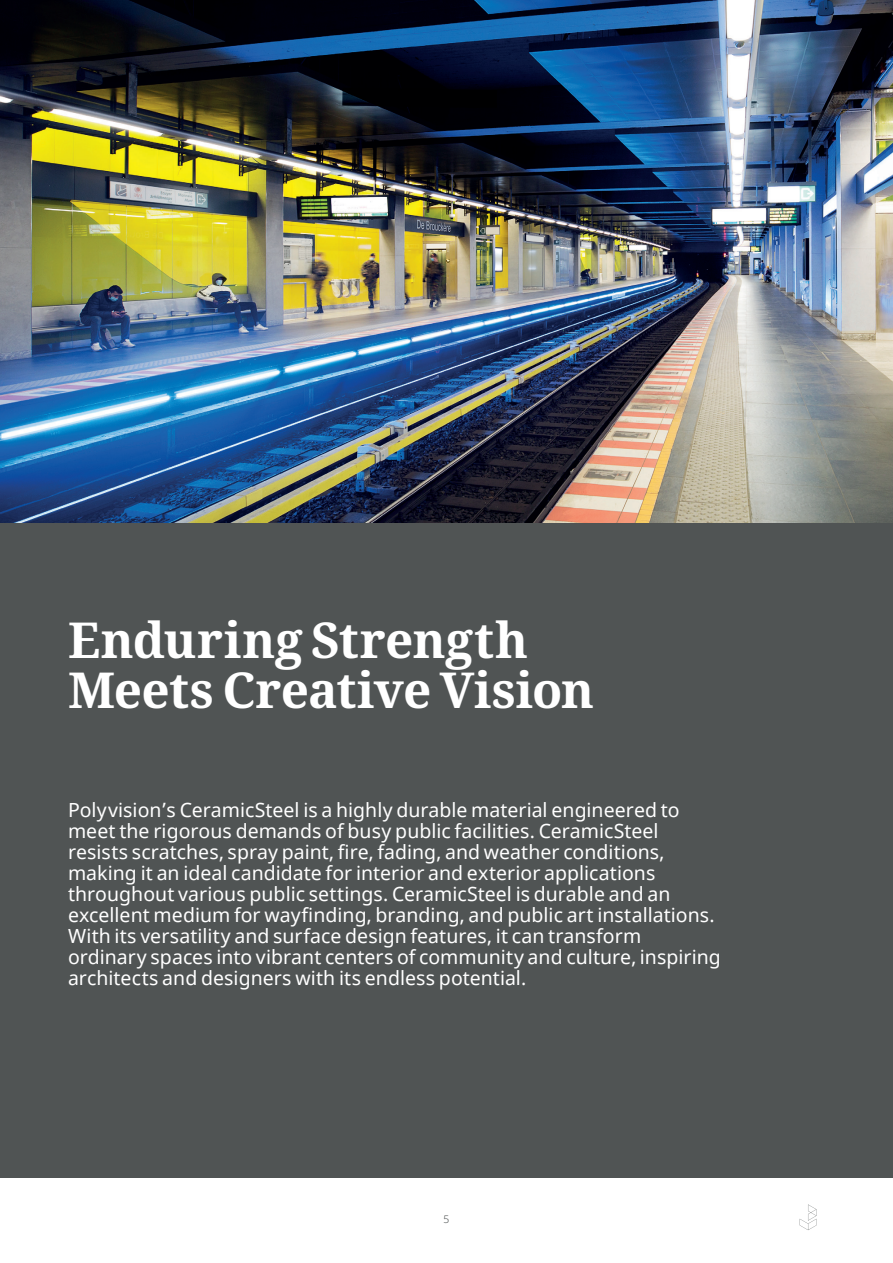
<style>
.page{position:relative;width:893px;height:1263px;background:#fff}
.page>*{position:absolute;margin:0;border:0;box-sizing:border-box;transform-origin:0 0}
.t1{font:700 49.5px/49.5px "Noto Serif";letter-spacing:-.01em;color:#fff}
.t2{font:19.5px/21px "Noto Sans";color:#fff}
.t3{font:300 10.5px "Noto Sans";color:#505454}
</style>
<div class="page">
<svg style="left:800px;top:1204px;width:16px;height:26px"></svg>
<img style="left:0;top:0;width:893px;height:523px">
<div style="left:0;top:523px;width:893px;height:655px;background:#505454"></div>
<h1 class="t1" style="left:68px;top:616px;width:528px">Enduring Strength<br>Meets Creative Vision</h1>
<p class="t2" style="left:68px;top:800px;width:654px">Polyvision’s CeramicSteel is a highly durable material engineered to meet the rigorous demands of busy public facilities. CeramicSteel resists scratches, spray paint, fire, fading, and weather conditions, making it an ideal candidate for interior and exterior applications throughout various public settings. CeramicSteel is durable and an excellent medium for wayfinding, branding, and public art installations.<br>With its versatility and surface design features, it can transform ordinary spaces into vibrant centers of community and culture, inspiring architects and designers with its endless potential.</p>
<p class="t3" style="left:444px;top:1213px;width:7px">5</p>
</div>
